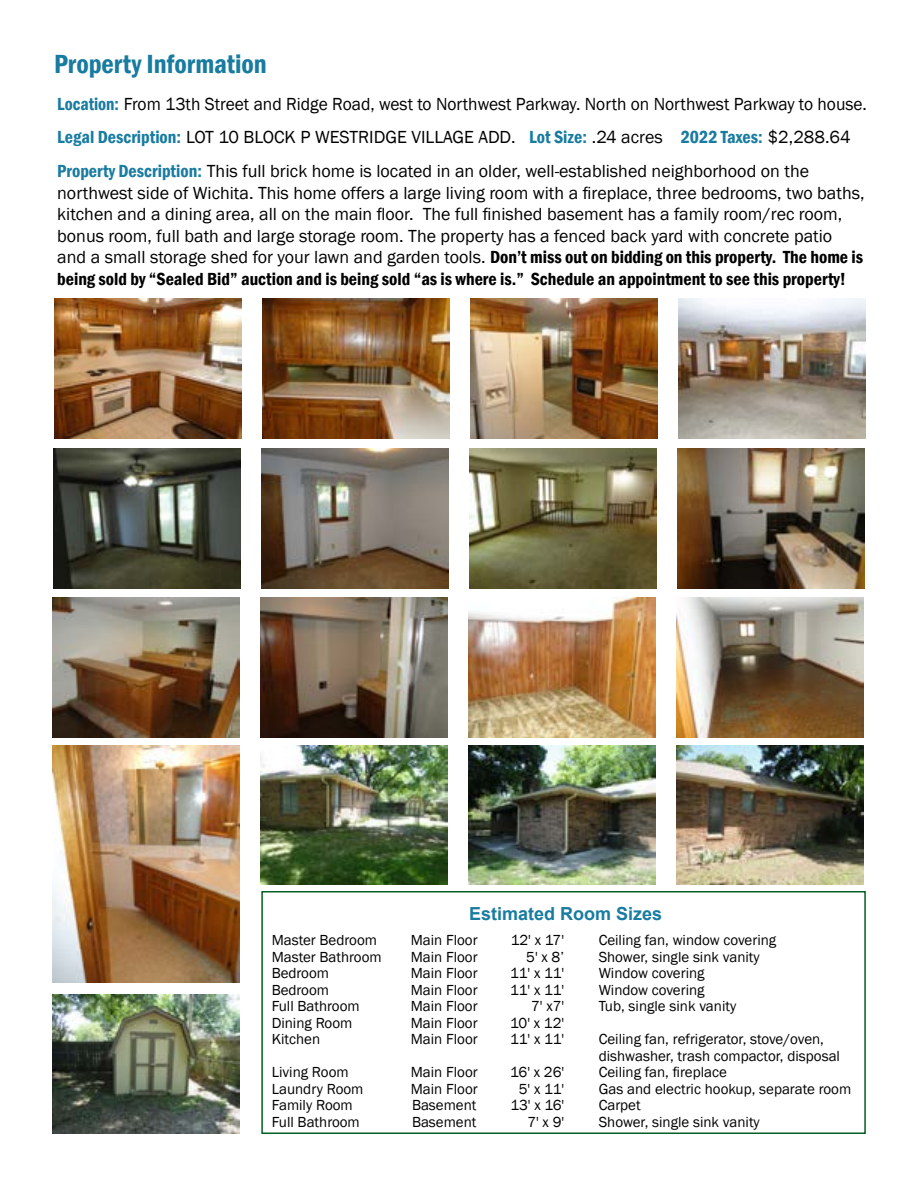
<style>
.page{position:relative;width:918px;height:1188px;background:#fff}
.page>*{position:absolute;margin:0;border:0;box-sizing:border-box;transform-origin:0 0}
.t1{font:600 condensed 27px "Franklin Gothic";letter-spacing:-.005em;color:#187ba0}
.t2{font:18px/21.6px "Franklin Gothic";color:#000}
.t3{font:700 18px "Arial";color:#187ba0}
.t4{font:15px/16.5px "Franklin Gothic";color:#000}
.s1{font-weight:600;font-stretch:condensed;color:#187ba0}
.s2{font-weight:600;font-stretch:condensed}
</style>
<div class="page">
<div style="left:261px;top:891px;width:605px;height:243px;border:2px solid #006023"></div>
<img style="left:54px;top:299px;width:187px;height:139px">
<img style="left:262px;top:299px;width:187px;height:139px">
<img style="left:471px;top:299px;width:187px;height:139px">
<img style="left:679px;top:299px;width:187px;height:139px">
<img style="left:53px;top:449px;width:187px;height:140px">
<img style="left:261px;top:449px;width:187px;height:140px">
<img style="left:470px;top:449px;width:187px;height:140px">
<img style="left:678px;top:449px;width:187px;height:140px">
<img style="left:52px;top:597px;width:187px;height:140px">
<img style="left:260px;top:597px;width:187px;height:140px">
<img style="left:469px;top:597px;width:187px;height:140px">
<img style="left:677px;top:597px;width:187px;height:140px">
<img style="left:52px;top:745px;width:187px;height:238px">
<img style="left:260px;top:745px;width:187px;height:140px">
<img style="left:469px;top:745px;width:187px;height:140px">
<img style="left:677px;top:745px;width:187px;height:140px">
<img style="left:52px;top:994px;width:187px;height:140px">
<h1 class="t1" style="left:54px;top:46px;width:214px">Property Information</h1>
<p class="t2" style="left:57px;top:87px;width:811px;line-height:33.6px"><span class="s1">Location:</span> From 13th Street and Ridge Road, west to Northwest Parkway. North on Northwest Parkway to house.<br><span class="s1">Legal Description:</span> LOT 10 BLOCK P WESTRIDGE VILLAGE ADD. <span class="s1">Lot Size:</span> .24 acres <span class="s1">2022 Taxes:</span> $2,288.64<br><span class="s1">Property Description:</span> This full brick home is located in an older, well-established neighborhood on the</p>
<p class="t2" style="left:57px;top:182px;width:809px">northwest side of Wichita. This home offers a large living room with a fireplace, three bedrooms, two baths, kitchen and a dining area, all on the main floor. The full finished basement has a family room/rec room, bonus room, full bath and large storage room. The property has a fenced back yard with concrete patio and a small storage shed for your lawn and garden tools. <span class="s2">Don’t miss out on bidding on this property. The home is being sold by “Sealed Bid” auction and is being sold “as is where is.” Schedule an appointment to see this property!</span></p>
<p class="t3" style="left:469px;top:901px;width:195px">Estimated Room Sizes</p>
<p class="t4" style="left:272px;top:932px;width:107px">Master Bedroom</p>
<p class="t4" style="left:411px;top:932px;width:69px">Main Floor</p>
<p class="t4" style="left:511px;top:932px;width:55px">12' x 17'</p>
<p class="t4" style="left:599px;top:932px;width:179px">Ceiling fan, window covering</p>
<p class="t4" style="left:272px;top:949px;width:112px">Master Bathroom</p>
<p class="t4" style="left:411px;top:949px;width:69px">Main Floor</p>
<p class="t4" style="left:526px;top:949px;width:39px">5' x 8’</p>
<p class="t4" style="left:599px;top:949px;width:163px">Shower, single sink vanity</p>
<p class="t4" style="left:272px;top:965px;width:59px">Bedroom</p>
<p class="t4" style="left:411px;top:965px;width:69px">Main Floor</p>
<p class="t4" style="left:510px;top:965px;width:55px">11' x 11'</p>
<p class="t4" style="left:599px;top:965px;width:107px">Window covering</p>
<p class="t4" style="left:272px;top:982px;width:59px">Bedroom</p>
<p class="t4" style="left:411px;top:982px;width:69px">Main Floor</p>
<p class="t4" style="left:510px;top:982px;width:55px">11' x 11'</p>
<p class="t4" style="left:599px;top:982px;width:107px">Window covering</p>
<p class="t4" style="left:272px;top:998px;width:90px">Full Bathroom</p>
<p class="t4" style="left:411px;top:998px;width:69px">Main Floor</p>
<p class="t4" style="left:531px;top:998px;width:35px">7' x7'</p>
<p class="t4" style="left:599px;top:998px;width:139px">Tub, single sink vanity</p>
<p class="t4" style="left:272px;top:1015px;width:82px">Dining Room</p>
<p class="t4" style="left:411px;top:1015px;width:69px">Main Floor</p>
<p class="t4" style="left:510px;top:1015px;width:55px">10' x 12'</p>
<p class="t4" style="left:272px;top:1031px;width:50px">Kitchen</p>
<p class="t4" style="left:411px;top:1031px;width:69px">Main Floor</p>
<p class="t4" style="left:510px;top:1031px;width:55px">11' x 11'</p>
<p class="t4" style="left:599px;top:1031px;width:243px">Ceiling fan, refrigerator, stove/oven, dishwasher, trash compactor, disposal</p>
<p class="t4" style="left:272px;top:1064px;width:78px">Living Room</p>
<p class="t4" style="left:411px;top:1064px;width:69px">Main Floor</p>
<p class="t4" style="left:510px;top:1064px;width:55px">16' x 26'</p>
<p class="t4" style="left:599px;top:1064px;width:130px">Ceiling fan, fireplace</p>
<p class="t4" style="left:272px;top:1081px;width:93px">Laundry Room</p>
<p class="t4" style="left:411px;top:1081px;width:69px">Main Floor</p>
<p class="t4" style="left:519px;top:1081px;width:47px">5' x 11'</p>
<p class="t4" style="left:599px;top:1081px;width:254px">Gas and electric hookup, separate room</p>
<p class="t4" style="left:272px;top:1097px;width:83px">Family Room</p>
<p class="t4" style="left:412px;top:1097px;width:66px">Basement</p>
<p class="t4" style="left:510px;top:1097px;width:55px">13' x 16'</p>
<p class="t4" style="left:599px;top:1097px;width:43px">Carpet</p>
<p class="t4" style="left:272px;top:1114px;width:90px">Full Bathroom</p>
<p class="t4" style="left:412px;top:1114px;width:66px">Basement</p>
<p class="t4" style="left:527px;top:1114px;width:38px">7' x 9'</p>
<p class="t4" style="left:599px;top:1114px;width:163px">Shower, single sink vanity</p>
</div>
